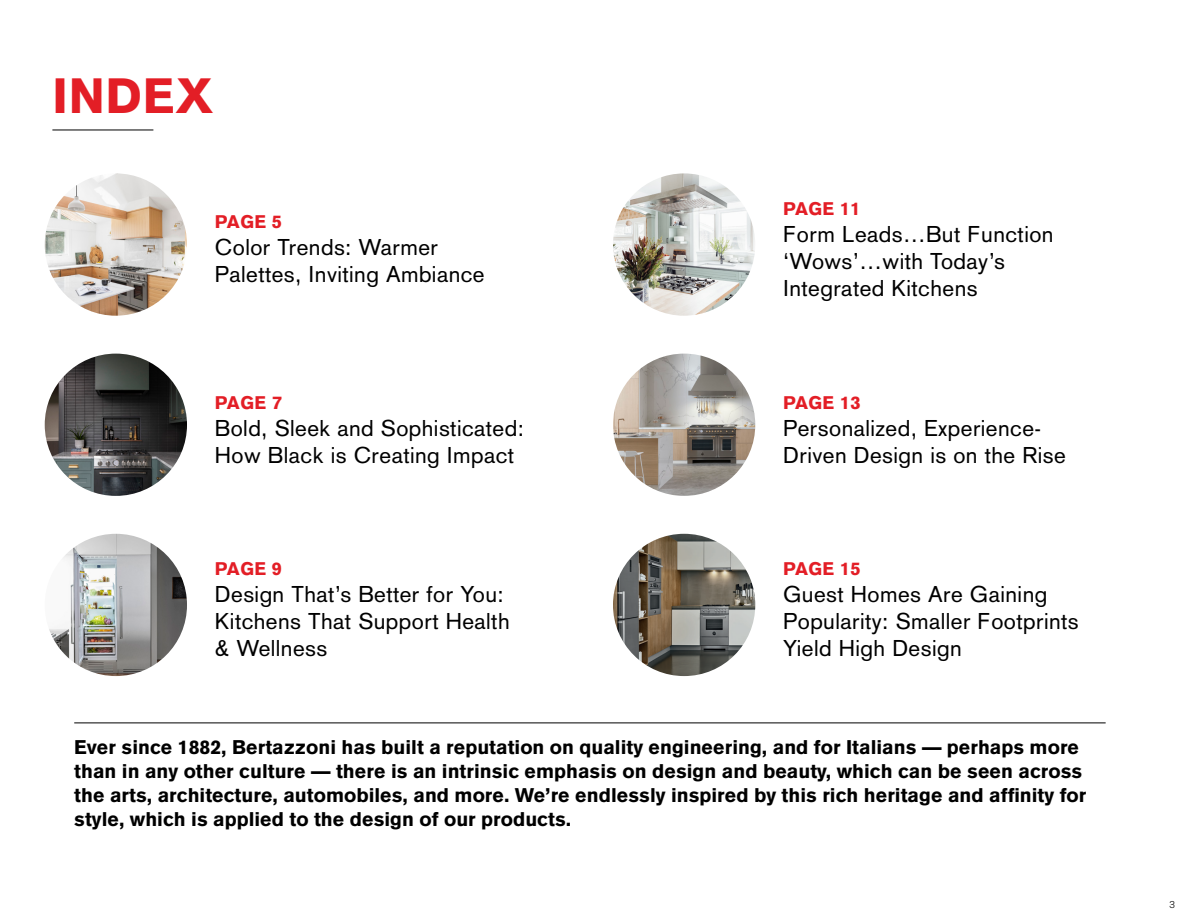
<style>
.page{position:relative;width:1188px;height:918px;background:#fff}
.page>*{position:absolute;margin:0;border:0;box-sizing:border-box;transform-origin:0 0}
.t1{font:900 48.75px "Akzidenz Grotesk";letter-spacing:.02em;color:#e31e26}
.Index_Stories{font:22.5px/27px "Akzidenz Grotesk";letter-spacing:.02em;color:#000}
.Pop_Out{font:900 19.5px/24px "Akzidenz Grotesk";color:#000}
.t2{font:900 18px "Akzidenz Grotesk";letter-spacing:.02em;color:#e31e26}
.t3{font:300 9.75px "Akzidenz Grotesk";color:#000}
</style>
<div class="page">
<hr style="left:52px;top:130px;width:101px;height:1px;background:#000">
<img style="left:45px;top:173px;width:142px;height:143px;border-radius:71px">
<img style="left:613px;top:173px;width:142px;height:143px;border-radius:71px">
<img style="left:45px;top:354px;width:142px;height:142px;border-radius:71px">
<img style="left:613px;top:354px;width:142px;height:142px;border-radius:71px">
<img style="left:45px;top:534px;width:142px;height:142px;border-radius:71px">
<img style="left:613px;top:534px;width:142px;height:142px;border-radius:71px">
<hr style="left:74px;top:723px;width:1032px;height:1px;background:#000">
<p class="t1" style="left:52px;top:66px;width:162px">INDEX</p>
<p class="t2" style="left:215px;top:211px;width:68px">PAGE 5</p>
<p class="Index_Stories" style="left:215px;top:234px;width:271px">Color Trends: Warmer<br>Palettes, Inviting Ambiance</p>
<p class="t2" style="left:215px;top:391px;width:68px">PAGE 7</p>
<p class="Index_Stories" style="left:215px;top:414px;width:310px">Bold, Sleek and Sophisticated:<br>How Black is Creating Impact</p>
<p class="t2" style="left:215px;top:558px;width:68px">PAGE 9</p>
<p class="Index_Stories" style="left:215px;top:581px;width:296px">Design That’s Better for You:<br>Kitchens That Support Health &amp; Wellness</p>
<p class="t2" style="left:783px;top:198px;width:79px">PAGE 11</p>
<p class="Index_Stories" style="left:783px;top:221px;width:272px">Form Leads…But Function ‘Wows’…with Today’s<br>Integrated Kitchens</p>
<p class="t2" style="left:783px;top:391px;width:79px">PAGE 13</p>
<p class="Index_Stories" style="left:783px;top:414px;width:284px">Personalized, Experience-<br>Driven Design is on the Rise</p>
<p class="t2" style="left:783px;top:558px;width:79px">PAGE 15</p>
<p class="Index_Stories" style="left:783px;top:581px;width:297px">Guest Homes Are Gaining<br>Popularity: Smaller Footprints<br>Yield High Design</p>
<p class="Pop_Out" style="left:74px;top:735px;width:1014px">Ever since 1882, Bertazzoni has built a reputation on quality engineering, and for Italians — perhaps more than in any other culture — there is an intrinsic emphasis on design and beauty, which can be seen across the arts, architecture, automobiles, and more. We’re endlessly inspired by this rich heritage and affinity for style, which is applied to the design of our products.</p>
<p class="t3" style="left:1170px;top:899px;width:7px">3</p>
</div>
